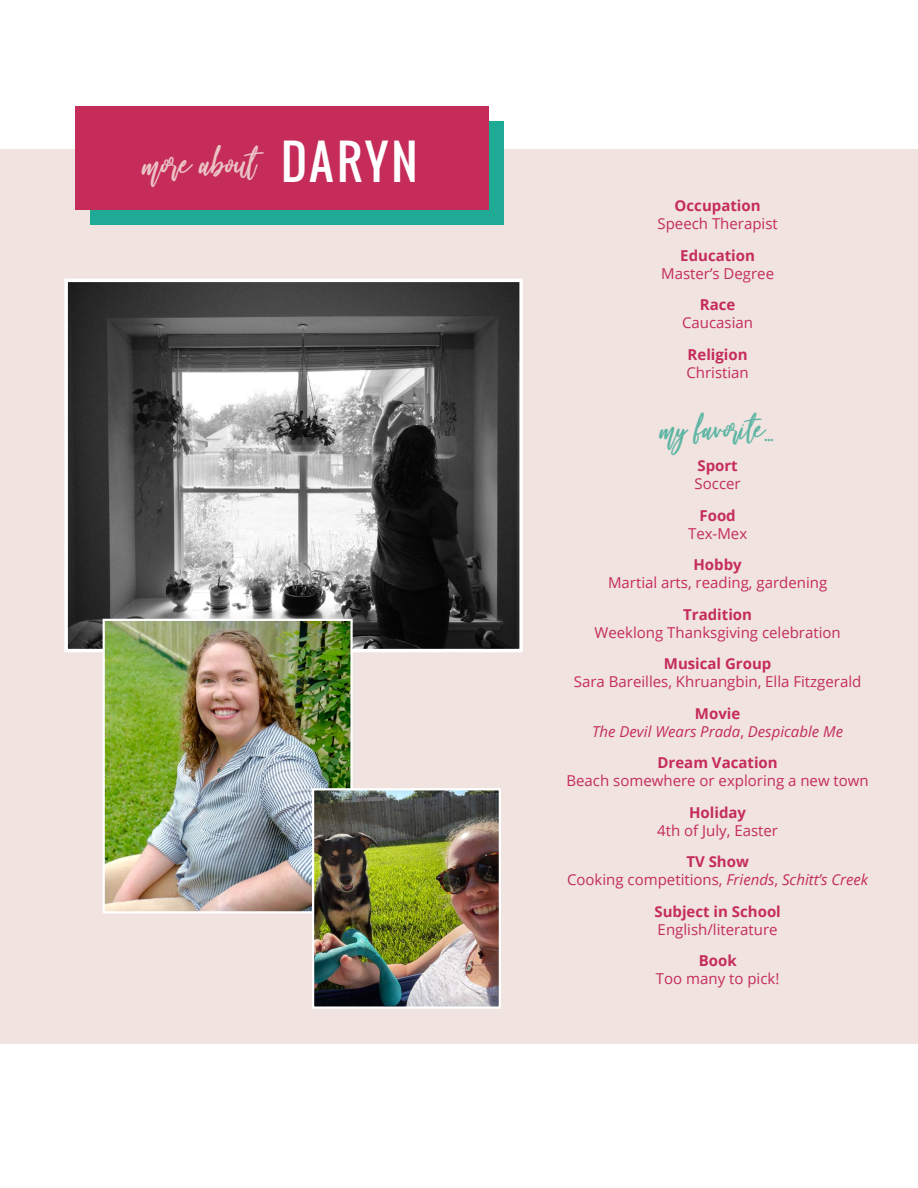
<style>
.page{position:relative;width:918px;height:1188px;background:#fff}
.page>*{position:absolute;margin:0;border:0;box-sizing:border-box;transform-origin:0 0}
.t1{font:45px "Beautiful Bloom Alt";color:#ebc5c6}
.t2{font:40.5px "Beautiful Bloom Alt";color:#5db5a4}
.t3{font:15px/18px "Open Sans";color:#c52c59;text-align:center}
.t4{font:700 15px "Open Sans";color:#c52c59}
.t5{font:italic 15px/18px "Open Sans";color:#c52c59;text-align:center}
.s1{font-family:"Oswald";font-size:46.5px;color:#fff}
.s2{font-weight:700;font-style:normal}
.s3{font-style:normal}
.s4{font-weight:700}
.s5{font-style:italic}
</style>
<div class="page">
<div style="left:0;top:149px;width:918px;height:894px;background:#f0e3e0"></div>
<img style="left:68px;top:283px;width:451px;height:365px">
<div style="left:64px;top:279px;width:459px;height:373px;border:3px solid #fff"></div>
<div style="left:90px;top:121px;width:414px;height:103px;background:#1faa95"></div>
<div style="left:75px;top:106px;width:413px;height:104px;background:#c52c59"></div>
<img style="left:106px;top:622px;width:244px;height:288px">
<div style="left:103px;top:619px;width:250px;height:294px;border:2px solid #fff"></div>
<img style="left:315px;top:791px;width:183px;height:215px">
<div style="left:312px;top:788px;width:189px;height:221px;border:2px solid #fff"></div>
<h1 class="t1" style="left:144px;top:139px;width:276px">more about <span class="s1">DARYN</span></h1>
<p class="t4" style="left:675px;top:195px;width:87px">Occupation</p>
<p class="t3" style="left:657px;top:214px;width:122px">Speech Therapist</p>
<p class="t4" style="left:680px;top:245px;width:76px">Education</p>
<p class="t3" style="left:661px;top:264px;width:114px">Master’s Degree</p>
<p class="t4" style="left:700px;top:294px;width:37px">Race</p>
<p class="t3" style="left:682px;top:313px;width:72px">Caucasian</p>
<p class="t4" style="left:688px;top:344px;width:62px">Religion</p>
<p class="t3" style="left:686px;top:363px;width:64px">Christian</p>
<h2 class="t2" style="left:661px;top:406px;width:115px">my favorite...</h2>
<p class="t4" style="left:697px;top:455px;width:42px">Sport</p>
<p class="t3" style="left:695px;top:474px;width:48px">Soccer</p>
<p class="t4" style="left:699px;top:505px;width:38px">Food</p>
<p class="t3" style="left:688px;top:524px;width:61px">Tex-Mex</p>
<p class="t4" style="left:693px;top:554px;width:50px">Hobby</p>
<p class="t3" style="left:608px;top:573px;width:221px">Martial arts, reading, gardening</p>
<p class="t4" style="left:683px;top:604px;width:70px">Tradition</p>
<p class="t3" style="left:595px;top:623px;width:248px">Weeklong Thanksgiving celebration</p>
<p class="t4" style="left:664px;top:653px;width:109px">Musical Group</p>
<p class="t3" style="left:574px;top:672px;width:289px">Sara Bareilles, Khruangbin, Ella Fitzgerald</p>
<p class="t5" style="left:592px;top:704px;width:252px"><span class="s2">Movie<br></span>The Devil Wears Prada<span class="s3">,</span> Despicable Me</p>
<p class="t4" style="left:658px;top:752px;width:122px">Dream Vacation</p>
<p class="t3" style="left:566px;top:771px;width:304px">Beach somewhere or exploring a new town</p>
<p class="t4" style="left:689px;top:802px;width:58px">Holiday</p>
<p class="t3" style="left:657px;top:821px;width:122px">4th of July, Easter</p>
<p class="t3" style="left:567px;top:852px;width:303px"><span class="s4">TV Show<br></span>Cooking competitions, <span class="s5">Friends</span>, <span class="s5">Schitt’s Creek</span></p>
<p class="t4" style="left:654px;top:901px;width:128px">Subject in School</p>
<p class="t3" style="left:658px;top:920px;width:122px">English/literature</p>
<p class="t4" style="left:699px;top:950px;width:39px">Book</p>
<p class="t3" style="left:656px;top:969px;width:125px">Too many to pick!</p>
</div>
